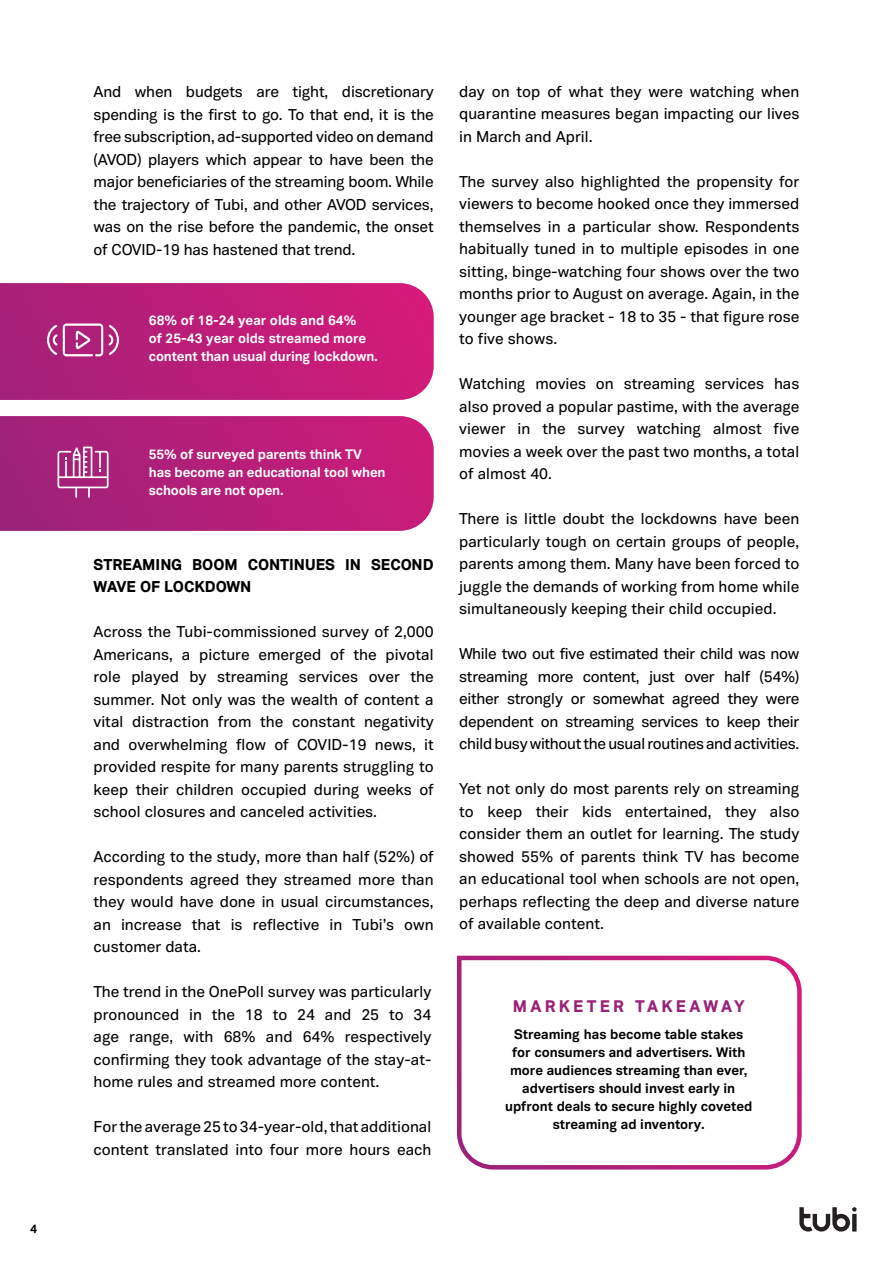
<style>
.page{position:relative;width:893px;height:1263px;background:#fff}
.page>*{position:absolute;margin:0;border:0;box-sizing:border-box;transform-origin:0 0}
.t1{font:900 16.5px "Vaud";letter-spacing:.2em;color:#992279}
.t2{font:500 15.3px/22.5px "Vaud";color:#000;text-align:justify}
.t3{font:900 15.3px/22.5px "Vaud";color:#000}
.t4{font:700 13.5px/18px "Vaud Tubi";color:#000;text-align:center}
.t5{font:700 13.5px/18px "Vaud Tubi";letter-spacing:-.01em;color:#fff}
.t6{font:700 12px "Vaud Tubi";color:#000}
</style>
<div class="page">
<svg style="left:0;top:283px;width:434px;height:117px;background:#bd207a"></svg>
<svg style="left:0;top:416px;width:434px;height:115px;background:#b5217a"></svg>
<svg style="left:47px;top:323px;width:72px;height:33px;background:#c15499"></svg>
<svg style="left:58px;top:447px;width:51px;height:51px;background:#bb579a"></svg>
<svg style="left:799px;top:1207px;width:58px;height:24px"></svg>
<svg style="left:457px;top:955px;width:345px;height:215px"></svg>
<p class="t6" style="left:30px;top:1219px;width:8px">4</p>
<p class="t2" style="left:94px;top:80px;width:342px">And when budgets are tight, discretionary spending is the first to go. To that end, it is the free subscription, ad-supported video on demand (AVOD) players which appear to have been the major beneficiaries of the streaming boom. While the trajectory of Tubi, and other AVOD services, was on the rise before the pandemic, the onset of COVID-19 has hastened that trend.</p>
<p class="t5" style="left:149px;top:311px;width:231px">68% of 18-24 year olds and 64%<br>of 25-43 year olds streamed more content than usual during lockdown.</p>
<p class="t5" style="left:149px;top:445px;width:238px">55% of surveyed parents think TV has become an educational tool when schools are not open.</p>
<p class="t3" style="left:94px;top:553px;width:342px">STREAMING BOOM CONTINUES IN SECOND<br>WAVE OF LOCKDOWN</p>
<p class="t2" style="left:94px;top:620px;width:342px">Across the Tubi-commissioned survey of 2,000<br>Americans, a picture emerged of the pivotal role played by streaming services over the summer. Not only was the wealth of content a vital distraction from the constant negativity and overwhelming flow of COVID-19 news, it provided respite for many parents struggling to keep their children occupied during weeks of school closures and canceled activities.</p>
<p class="t2" style="left:94px;top:845px;width:342px">According to the study, more than half (52%) of respondents agreed they streamed more than they would have done in usual circumstances, an increase that is reflective in Tubi’s own customer data.</p>
<p class="t2" style="left:94px;top:980px;width:339px">The trend in the OnePoll survey was particularly pronounced in the 18 to 24 and 25 to 34 age range, with 68% and 64% respectively confirming they took advantage of the stay-at&shy;home rules and streamed more content.</p>
<p class="t2" style="left:94px;top:1115px;width:339px">For the average 25 to 34-year-old, that additional content translated into four more hours each</p>
<p class="t2" style="left:459px;top:80px;width:342px">day on top of what they were watching when quarantine measures began impacting our lives in March and April.</p>
<p class="t2" style="left:459px;top:170px;width:342px">The survey also highlighted the propensity for viewers to become hooked once they immersed themselves in a particular show. Respondents habitually tuned in to multiple episodes in one sitting, binge-watching four shows over the two months prior to August on average. Again, in the younger age bracket - 18 to 35 - that figure rose to five shows.</p>
<p class="t2" style="left:459px;top:373px;width:342px">Watching movies on streaming services has also proved a popular pastime, with the average viewer in the survey watching almost five movies a week over the past two months, a total of almost 40.</p>
<p class="t2" style="left:459px;top:508px;width:342px">There is little doubt the lockdowns have been particularly tough on certain groups of people, parents among them. Many have been forced to juggle the demands of working from home while simultaneously keeping their child occupied.</p>
<p class="t2" style="left:459px;top:643px;width:342px">While two out five estimated their child was now streaming more content, just over half (54%) either strongly or somewhat agreed they were dependent on streaming services to keep their child busy without the usual routines and activities.</p>
<p class="t2" style="left:459px;top:778px;width:342px">Yet not only do most parents rely on streaming to keep their kids entertained, they also consider them an outlet for learning. The study showed 55% of parents think TV has become an educational tool when schools are not open, perhaps reflecting the deep and diverse nature of available content.</p>
<p class="t1" style="left:513px;top:993px;width:233px">MARKETER TAKEAWAY</p>
<p class="t4" style="left:505px;top:1025px;width:249px">Streaming has become table stakes for consumers and advertisers. With more audiences streaming than ever, advertisers should invest early in upfront deals to secure highly coveted streaming ad inventory.</p>
</div>
